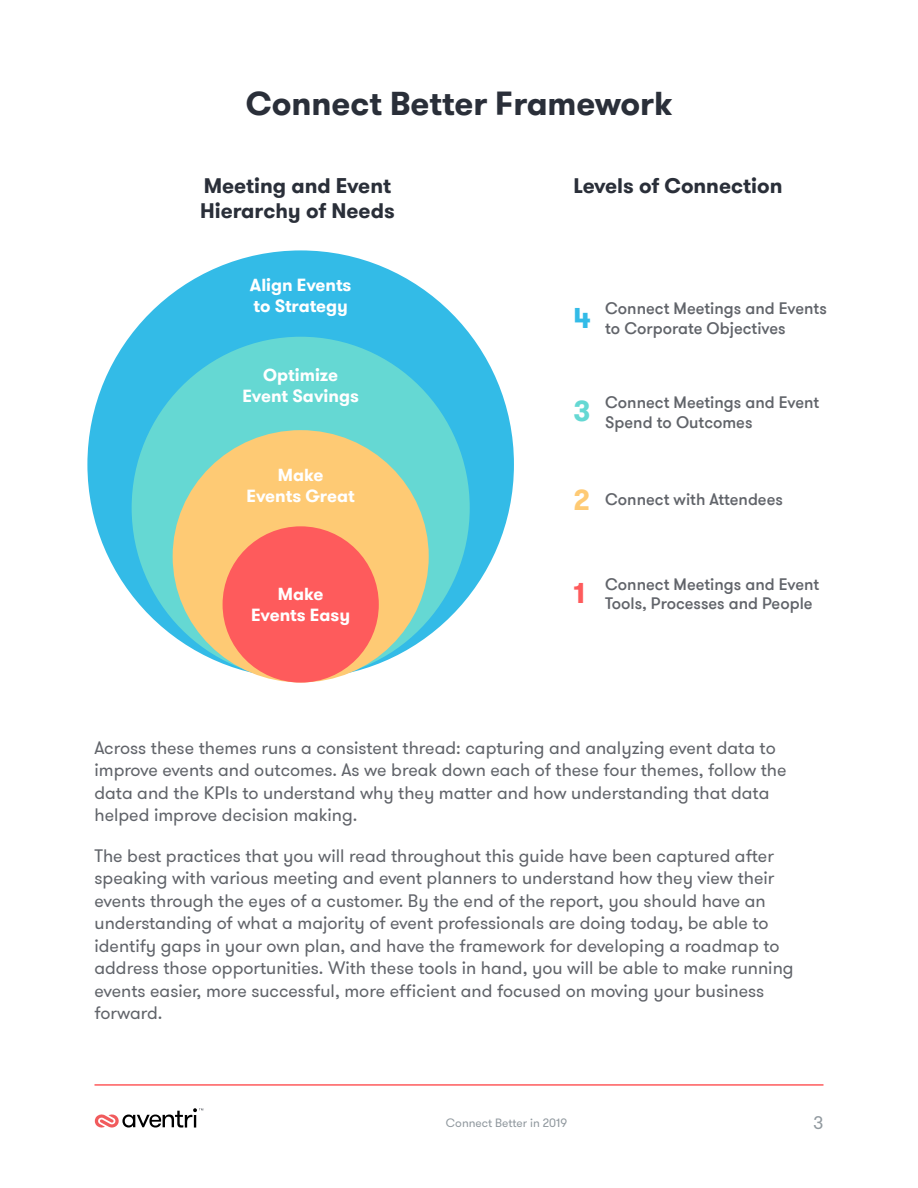
<style>
.page{position:relative;width:918px;height:1188px;background:#fff}
.page>*{position:absolute;margin:0;border:0;box-sizing:border-box;transform-origin:0 0}
.t1{font:700 33px "GT Walsheim";color:#2a2f39}
.t2{font:700 28.5px "GT Walsheim";color:#33bbe7}
.t3{font:700 28.5px "GT Walsheim";color:#feca74}
.t4{font:700 28.5px "GT Walsheim";color:#65d8d3}
.t5{font:700 28.5px "GT Walsheim";color:#fe5b5c}
.t6{font:700 21px/25.2px "GT Walsheim";color:#2a2f39}
.t7{font:18px/22.5px "GT Walsheim";color:#61646a}
.t8{font:18px "GT Walsheim";color:#91999f}
.t9{font:700 17.4px/20.9px "GT Walsheim";color:#fff;text-align:center}
.t10{font:500 16.5px/19.5px "GT Walsheim";color:#61646a}
.t11{font:12px "GT Walsheim";color:#91999f}
</style>
<div class="page">
<svg style="left:94px;top:1108px;width:109px;height:20px"></svg>
<hr style="left:94px;top:1084px;width:730px;height:2px;background:#fe5b5c">
<div style="left:87px;top:250px;width:427px;height:428px;background:#33bbe7;border-radius:50%"></div>
<div style="left:132px;top:337px;width:338px;height:342px;background:#65d8d3;border-radius:50%"></div>
<div style="left:173px;top:430px;width:256px;height:252px;background:#feca74;border-radius:50%"></div>
<div style="left:223px;top:526px;width:156px;height:157px;background:#fe5b5c;border-radius:50%"></div>
<h1 class="t1" style="left:246px;top:80px;width:428px">Connect Better Framework</h1>
<p class="t6" style="left:200px;top:173px;width:196px">Meeting and Event<br>Hierarchy of Needs</p>
<p class="t6" style="left:574px;top:173px;width:210px">Levels of Connection</p>
<p class="t9" style="left:250px;top:275px;width:103px;text-align:left">Align Events to Strategy</p>
<p class="t9" style="left:242px;top:365px;width:118px">Optimize<br>Event Savings</p>
<p class="t9" style="left:247px;top:465px;width:110px">Make<br>Events Great</p>
<p class="t9" style="left:251px;top:584px;width:101px">Make<br>Events Easy</p>
<h2 class="t2" style="left:574px;top:298px;width:19px">4</h2>
<p class="t10" style="left:605px;top:299px;width:223px">Connect Meetings and Events to Corporate Objectives</p>
<h2 class="t4" style="left:574px;top:391px;width:19px">3</h2>
<p class="t10" style="left:605px;top:393px;width:216px">Connect Meetings and Event<br>Spend to Outcomes</p>
<h2 class="t3" style="left:574px;top:480px;width:18px">2</h2>
<p class="t10" style="left:605px;top:490px;width:179px">Connect with Attendees</p>
<h2 class="t5" style="left:574px;top:573px;width:13px">1</h2>
<p class="t10" style="left:605px;top:575px;width:216px">Connect Meetings and Event<br>Tools, Processes and People</p>
<p class="t7" style="left:94px;top:737px;width:694px">Across these themes runs a consistent thread: capturing and analyzing event data to improve events and outcomes. As we break down each of these four themes, follow the data and the KPIs to understand why they matter and how understanding that data helped improve decision making.</p>
<p class="t7" style="left:94px;top:845px;width:701px">The best practices that you will read throughout this guide have been captured after speaking with various meeting and event planners to understand how they view their events through the eyes of a customer. By the end of the report, you should have an understanding of what a majority of event professionals are doing today, be able to identify gaps in your own plan, and have the framework for developing a roadmap to address those opportunities. With these tools in hand, you will be able to make running events easier, more successful, more efficient and focused on moving your business forward.</p>
<p class="t11" style="left:446px;top:1115px;width:123px">Connect Better in 2019</p>
<p class="t8" style="left:813px;top:1110px;width:12px">3</p>
</div>
